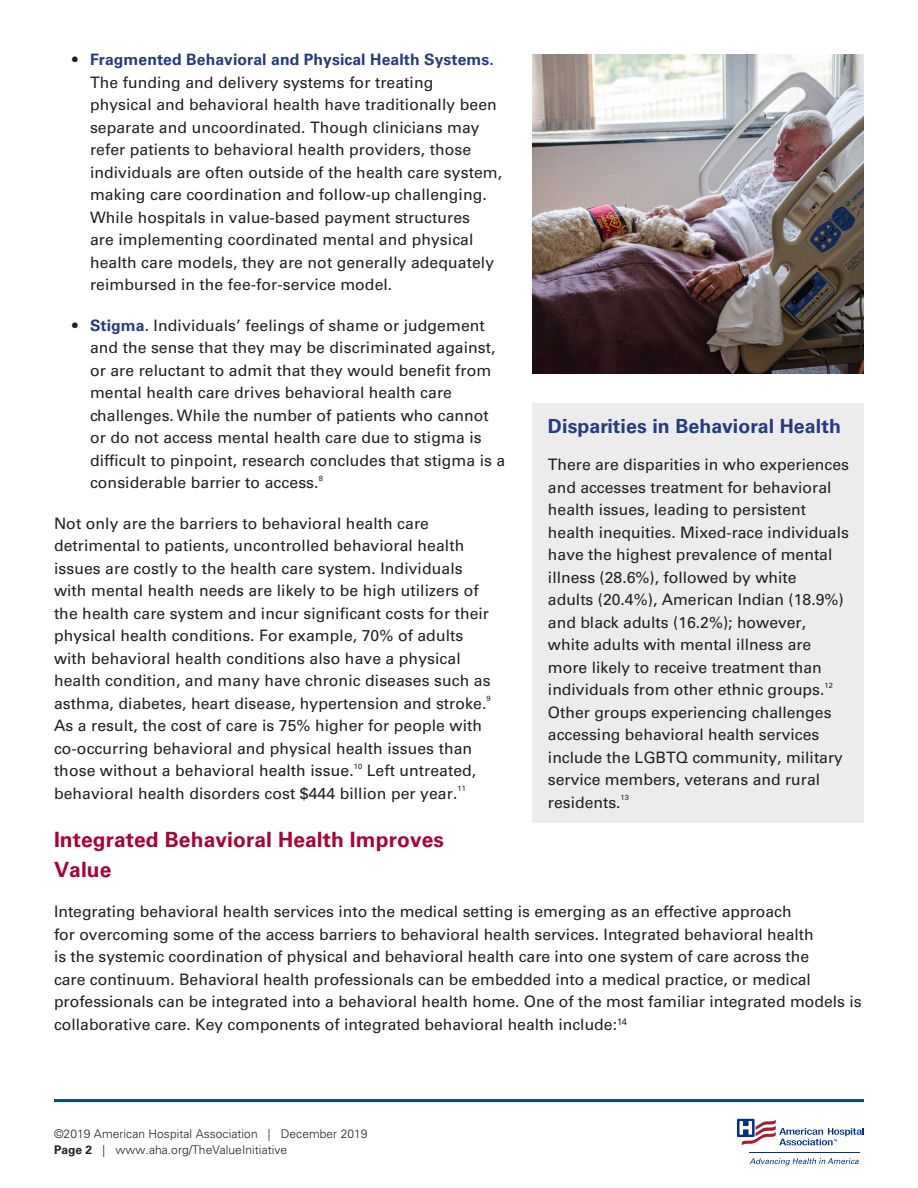
<style>
.page{position:relative;width:918px;height:1188px;background:#fff}
.page>*{position:absolute;margin:0;border:0;box-sizing:border-box;transform-origin:0 0}
.t1{font:700 21px/30px "Univers LT Std";letter-spacing:.005em;color:#a90332}
.t2{font:700 19.5px "Univers LT Std";letter-spacing:.005em;color:#253a80}
.t3{font:15.75px/22.5px "Univers LT Std";letter-spacing:.005em;color:#231f20}
.t4{font:300 12px/16.5px "Univers LT Std";letter-spacing:.005em;color:#231f20}
.t5{font:7.5px "Univers LT Std";letter-spacing:.005em;color:#231f20}
.s1{font-weight:700;color:#253a80}
.s2{font-weight:700}
</style>
<div class="page">
<hr style="left:54px;top:1099px;width:810px;height:3px;background:#01498e">
<hr style="left:749px;top:1152px;width:111px;height:1px;background:#003186">
<svg style="left:750px;top:1158px;width:109px;height:8px"></svg>
<svg style="left:736px;top:1118px;width:128px;height:28px"></svg>
<div style="left:533px;top:404px;width:331px;height:419px;background:#edecec"></div>
<img style="left:533px;top:54px;width:331px;height:320px">
<p class="t3" style="left:90px;top:49px;width:414px;text-indent:-18px">• <span class="s1">Fragmented Behavioral and Physical Health Systems.<br></span>The funding and delivery systems for treating<br>physical and behavioral health have traditionally been separate and uncoordinated. Though clinicians may refer patients to behavioral health providers, those individuals are often outside of the health care system, making care coordination and follow-up challenging.<br>While hospitals in value-based payment structures<br>are implementing coordinated mental and physical health care models, they are not generally adequately reimbursed in the fee-for-service model.</p>
<p class="t3" style="left:90px;top:314px;width:417px;text-indent:-18px">• <span class="s1">Stigma.</span> Individuals’ feelings of shame or judgement and the sense that they may be discriminated against, or are reluctant to admit that they would benefit from mental health care drives behavioral health care challenges. While the number of patients who cannot or do not access mental health care due to stigma is difficult to pinpoint, research concludes that stigma is a considerable barrier to access.</p>
<p class="t5" style="left:319px;top:474px;width:6px">8</p>
<p class="t3" style="left:54px;top:512px;width:438px">Not only are the barriers to behavioral health care detrimental to patients, uncontrolled behavioral health issues are costly to the health care system. Individuals with mental health needs are likely to be high utilizers of the health care system and incur significant costs for their physical health conditions. For example, 70% of adults with behavioral health conditions also have a physical health condition, and many have chronic diseases such as asthma, diabetes, heart disease, hypertension and stroke.</p>
<p class="t5" style="left:486px;top:694px;width:6px">9</p>
<p class="t3" style="left:54px;top:715px;width:430px">As a result, the cost of care is 75% higher for people with co-occurring behavioral and physical health issues than those without a behavioral health issue.</p>
<p class="t5" style="left:354px;top:762px;width:10px">10</p>
<p class="t3" style="left:54px;top:760px;width:424px;text-indent:313px">Left untreated, behavioral health disorders cost $444 billion per year.</p>
<p class="t5" style="left:457px;top:784px;width:10px">11</p>
<p class="t2" style="left:548px;top:414px;width:294px">Disparities in Behavioral Health</p>
<p class="t3" style="left:548px;top:453px;width:303px">There are disparities in who experiences and accesses treatment for behavioral health issues, leading to persistent health inequities. Mixed-race individuals have the highest prevalence of mental illness (28.6%), followed by white<br>adults (20.4%), American Indian (18.9%) and black adults (16.2%); however, white adults with mental illness are more likely to receive treatment than individuals from other ethnic groups.</p>
<p class="t5" style="left:825px;top:681px;width:10px">12</p>
<p class="t3" style="left:548px;top:701px;width:296px">Other groups experiencing challenges accessing behavioral health services include the LGBTQ community, military service members, veterans and rural residents.</p>
<p class="t5" style="left:621px;top:793px;width:10px">13</p>
<p class="t1" style="left:54px;top:825px;width:392px">Integrated Behavioral Health Improves<br>Value</p>
<p class="t3" style="left:54px;top:901px;width:809px">Integrating behavioral health services into the medical setting is emerging as an effective approach<br>for overcoming some of the access barriers to behavioral health services. Integrated behavioral health<br>is the systemic coordination of physical and behavioral health care into one system of care across the<br>care continuum. Behavioral health professionals can be embedded into a medical practice, or medical professionals can be integrated into a behavioral health home. One of the most familiar integrated models is collaborative care. Key components of integrated behavioral health include:<sup>14</sup></p>
<p class="t4" style="left:54px;top:1125px;width:315px">©2019 American Hospital Association | December 2019<br><span class="s2">Page 2</span> | www.aha.org/TheValueInitiative</p>
</div>
